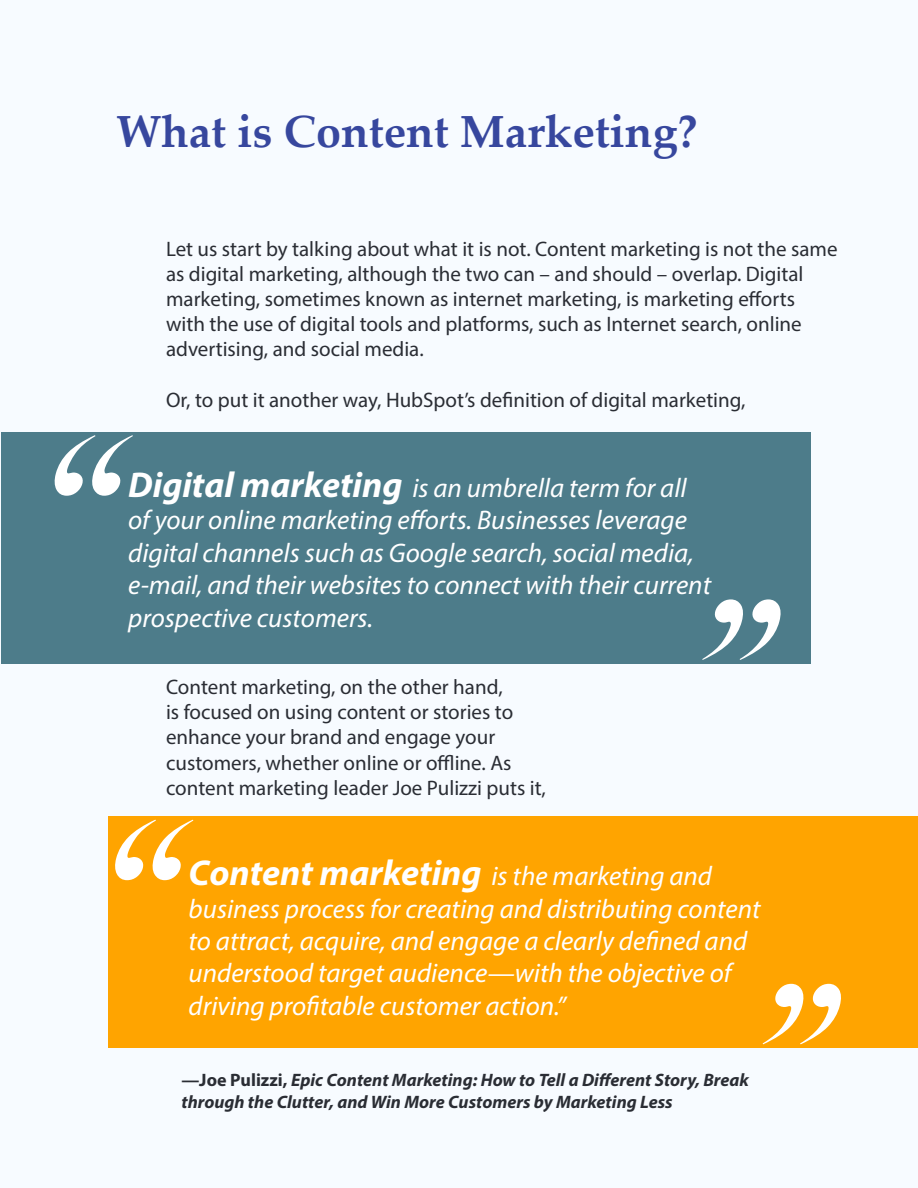
<style>
.page{position:relative;width:918px;height:1188px;background:#fff}
.page>*{position:absolute;margin:0;border:0;box-sizing:border-box;transform-origin:0 0}
.t1{font:italic 225px "Felix Titling";color:#fff}
.t2{font:700 45px "Palatino Linotype";color:#37479e}
.t3{font:italic 27px/32.4px "Myriad Pro";color:#fff}
.t4{font:21px/25.2px "Myriad Pro";color:#2a2d34}
.t5{font:italic 700 18px/21.6px "Myriad Pro";color:#2a2d34}
.s1{font-weight:700;font-size:36px}
.s2{font-style:normal}
</style>
<div class="page">
<div style="left:1px;top:433px;width:810px;height:231px;background:#4d7c8a"></div>
<div style="left:108px;top:817px;width:810px;height:231px;background:#ffa400"></div>
<h2 class="t2" style="left:116px;top:100px;width:583px">What is Content Marketing?</h2>
<p class="t4" style="left:166px;top:236px;width:673px">Let us start by talking about what it is not. Content marketing is not the same as digital marketing, although the two can – and should – overlap. Digital marketing, sometimes known as internet marketing, is marketing efforts with the use of digital tools and platforms, such as Internet search, online advertising, and social media.</p>
<p class="t4" style="left:166px;top:387px;width:581px">Or, to put it another way, HubSpot’s definition of digital marketing,</p>
<h1 class="t1" style="left:18px;top:391px;width:147px">“</h1>
<p class="t3" style="left:128px;top:471px;width:584px"><span class="s1">Digital marketing</span> is an umbrella term for all of your online marketing efforts. Businesses leverage digital channels such as Google search, social media, e-mail, and their websites to connect with their current</p>
<p class="t3" style="left:128px;top:601px;width:246px">prospective customers.</p>
<h1 class="t1" style="left:670px;top:555px;width:147px">”</h1>
<p class="t4" style="left:166px;top:674px;width:381px">Content marketing, on the other hand,<br>is focused on using content or stories to enhance your brand and engage your customers, whether online or offline. As content marketing leader Joe Pulizzi puts it,</p>
<h1 class="t1" style="left:78px;top:775px;width:147px">“</h1>
<p class="t3" style="left:189px;top:860px;width:573px"><span class="s1">Content marketing</span> is the marketing and business process for creating and distributing content to attract, acquire, and engage a clearly defined and understood target audience—with the objective of</p>
<p class="t3" style="left:189px;top:989px;width:379px">driving profitable customer action.”</p>
<h1 class="t1" style="left:731px;top:939px;width:147px">”</h1>
<p class="t5" style="left:181px;top:1069px;width:569px"><span class="s2">—Joe Pulizzi,</span> Epic Content Marketing: How to Tell a Different Story, Break through the Clutter, and Win More Customers by Marketing Less</p>
</div>
